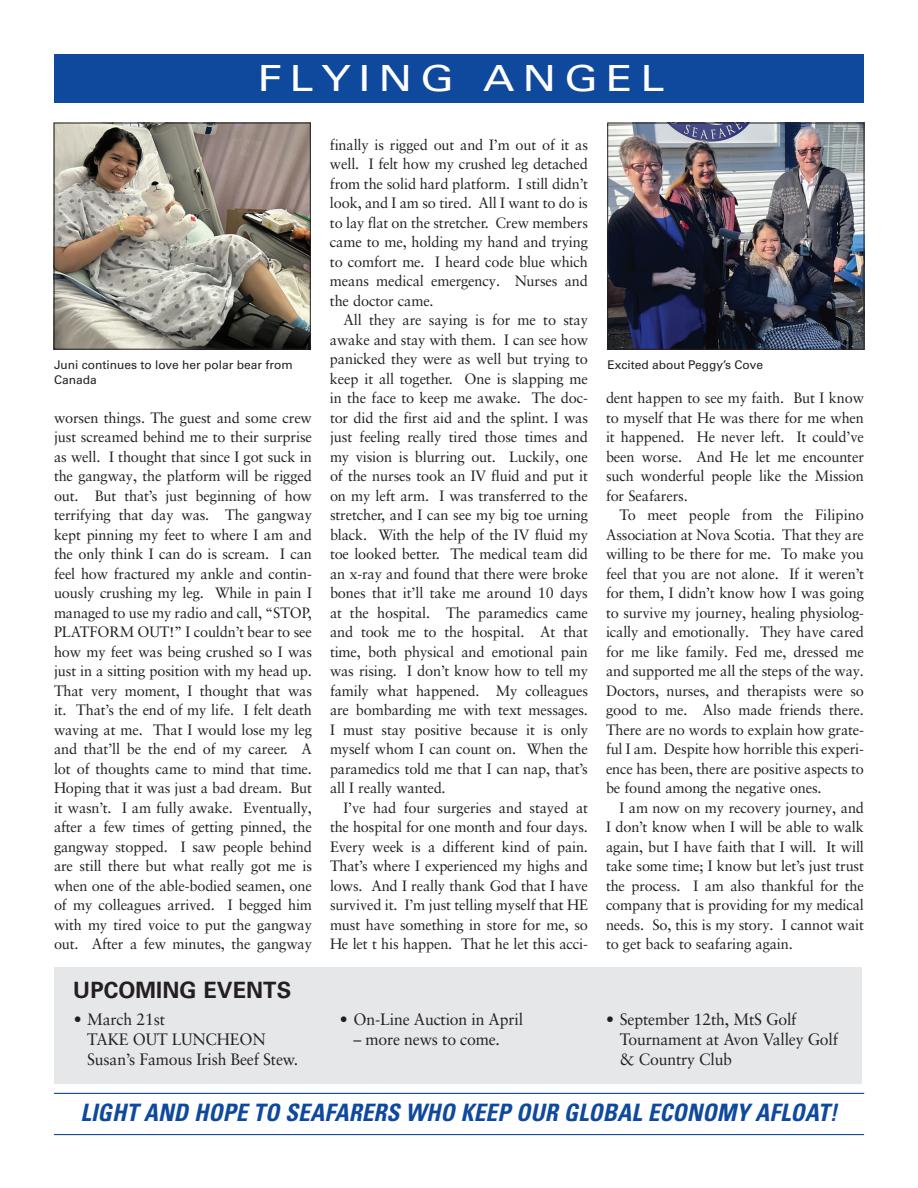
<style>
.page{position:relative;width:918px;height:1188px;background:#fff}
.page>*{position:absolute;margin:0;border:0;box-sizing:border-box;transform-origin:0 0}
.t1{font:36px "Univers LT Std";letter-spacing:.18em;color:#fff;scale:1.21 1}
.t2{font:italic 700 condensed 24px "Univers LT Std";letter-spacing:.005em;color:#0f499d}
.t3{font:700 22.5px "Univers LT Std";letter-spacing:.005em;color:#231f20}
.t4{font:16.5px/19.8px "Sabon LT Pro";letter-spacing:-.01em;color:#231f20;scale:.96 1}
.t5{font:15px/19.5px "Sabon LT Pro";letter-spacing:-.01em;color:#231f20;text-align:justify}
.t6{font:12px/15px "Univers LT Std";color:#231f20}
</style>
<div class="page">
<div style="left:54px;top:54px;width:810px;height:48px;background:#0f499d"></div>
<hr style="left:54px;top:1093px;width:810px;height:1px;background:#0f499d">
<hr style="left:54px;top:1134px;width:810px;height:1px;background:#0f499d">
<img style="left:610px;top:125px;width:252px;height:222px">
<div style="left:608px;top:123px;width:256px;height:226px;border:1px solid #231f20"></div>
<img style="left:56px;top:125px;width:252px;height:222px">
<div style="left:54px;top:123px;width:256px;height:226px;border:1px solid #231f20"></div>
<div style="left:54px;top:967px;width:807px;height:117px;background:#e6e7e9"></div>
<h1 class="t1" style="left:257px;top:57px;width:338px">FLYING ANGEL</h1>
<p class="t6" style="left:54px;top:357px;width:240px">Juni continues to love her polar bear from<br>Canada</p>
<p class="t5" style="left:54px;top:407px;width:260px">worsen things. The guest and some crew just screamed behind me to their surprise as well. I thought that since I got suck in the gangway, the platform will be rigged out. But that’s just beginning of how terrifying that day was. The gangway kept pinning my feet to where I am and the only think I can do is scream. I can feel how fractured my ankle and contin&shy;uously crushing my leg. While in pain I managed to use my radio and call, “STOP, PLATFORM OUT!” I couldn’t bear to see how my feet was being crushed so I was just in a sitting position with my head up.<br>That very moment, I thought that was it. That’s the end of my life. I felt death waving at me. That I would lose my leg and that’ll be the end of my career. A lot of thoughts came to mind that time.<br>Hoping that it was just a bad dream. But it wasn’t. I am fully awake. Eventually, after a few times of getting pinned, the gangway stopped. I saw people behind are still there but what really got me is when one of the able-bodied seamen, one of my colleagues arrived. I begged him with my tired voice to put the gangway out. After a few minutes, the gangway</p>
<p class="t5" style="left:330px;top:134px;width:260px">finally is rigged out and I’m out of it as well. I felt how my crushed leg detached from the solid hard platform. I still didn’t look, and I am so tired. All I want to do is to lay flat on the stretcher. Crew members came to me, holding my hand and trying to comfort me. I heard code blue which means medical emergency. Nurses and the doctor came.</p>
<p class="t5" style="left:330px;top:310px;width:260px;text-indent:14px">All they are saying is for me to stay awake and stay with them. I can see how panicked they were as well but trying to keep it all together. One is slapping me in the face to keep me awake. The doc&shy;tor did the first aid and the splint. I was just feeling really tired those times and my vision is blurring out. Luckily, one of the nurses took an IV fluid and put it on my left arm. I was transferred to the stretcher, and I can see my big toe urning black. With the help of the IV fluid my toe looked better. The medical team did an x-ray and found that there were broke bones that it’ll take me around 10 days at the hospital. The paramedics came and took me to the hospital. At that time, both physical and emotional pain was rising. I don’t know how to tell my family what happened. My colleagues are bombarding me with text messages.<br>I must stay positive because it is only myself whom I can count on. When the paramedics told me that I can nap, that’s all I really wanted.</p>
<p class="t5" style="left:330px;top:797px;width:260px;text-indent:14px">I’ve had four surgeries and stayed at the hospital for one month and four days.<br>Every week is a different kind of pain.<br>That’s where I experienced my highs and lows. And I really thank God that I have survived it. I’m just telling myself that HE must have something in store for me, so He let t his happen. That he let this acci-</p>
<h3 class="t3" style="left:73px;top:976px;width:219px">UPCOMING EVENTS</h3>
<p class="t4" style="left:87px;top:1009px;width:221px;text-indent:-14px">• March 21st<br>TAKE OUT LUNCHEON<br>Susan’s Famous Irish Beef Stew.</p>
<p class="t4" style="left:340px;top:1009px;width:192px">• On-Line Auction in April</p>
<p class="t4" style="left:353px;top:1029px;width:154px">– more news to come.</p>
<p class="t6" style="left:608px;top:357px;width:157px">Excited about Peggy’s Cove</p>
<p class="t5" style="left:606px;top:388px;width:260px">dent happen to see my faith. But I know to myself that He was there for me when it happened. He never left. It could’ve been worse. And He let me encounter such wonderful people like the Mission for Seafarers.</p>
<p class="t5" style="left:606px;top:505px;width:260px;text-indent:14px">To meet people from the Filipino Association at Nova Scotia. That they are willing to be there for me. To make you feel that you are not alone. If it weren’t for them, I didn’t know how I was going to survive my journey, healing physiolog&shy;ically and emotionally. They have cared for me like family. Fed me, dressed me and supported me all the steps of the way.<br>Doctors, nurses, and therapists were so good to me. Also made friends there.<br>There are no words to explain how grate&shy;ful I am. Despite how horrible this experi&shy;ence has been, there are positive aspects to be found among the negative ones.</p>
<p class="t5" style="left:606px;top:797px;width:260px;text-indent:14px">I am now on my recovery journey, and I don’t know when I will be able to walk again, but I have faith that I will. It will take some time; I know but let’s just trust the process. I am also thankful for the company that is providing for my medical needs. So, this is my story. I cannot wait to get back to seafaring again.</p>
<p class="t4" style="left:620px;top:1009px;width:229px;text-indent:-13px">• September 12th, MtS Golf<br>Tournament at Avon Valley Golf &amp; Country Club</p>
<h2 class="t2" style="left:81px;top:1098px;width:758px">LIGHT AND HOPE TO SEAFARERS WHO KEEP OUR GLOBAL ECONOMY AFLOAT!</h2>
</div>
